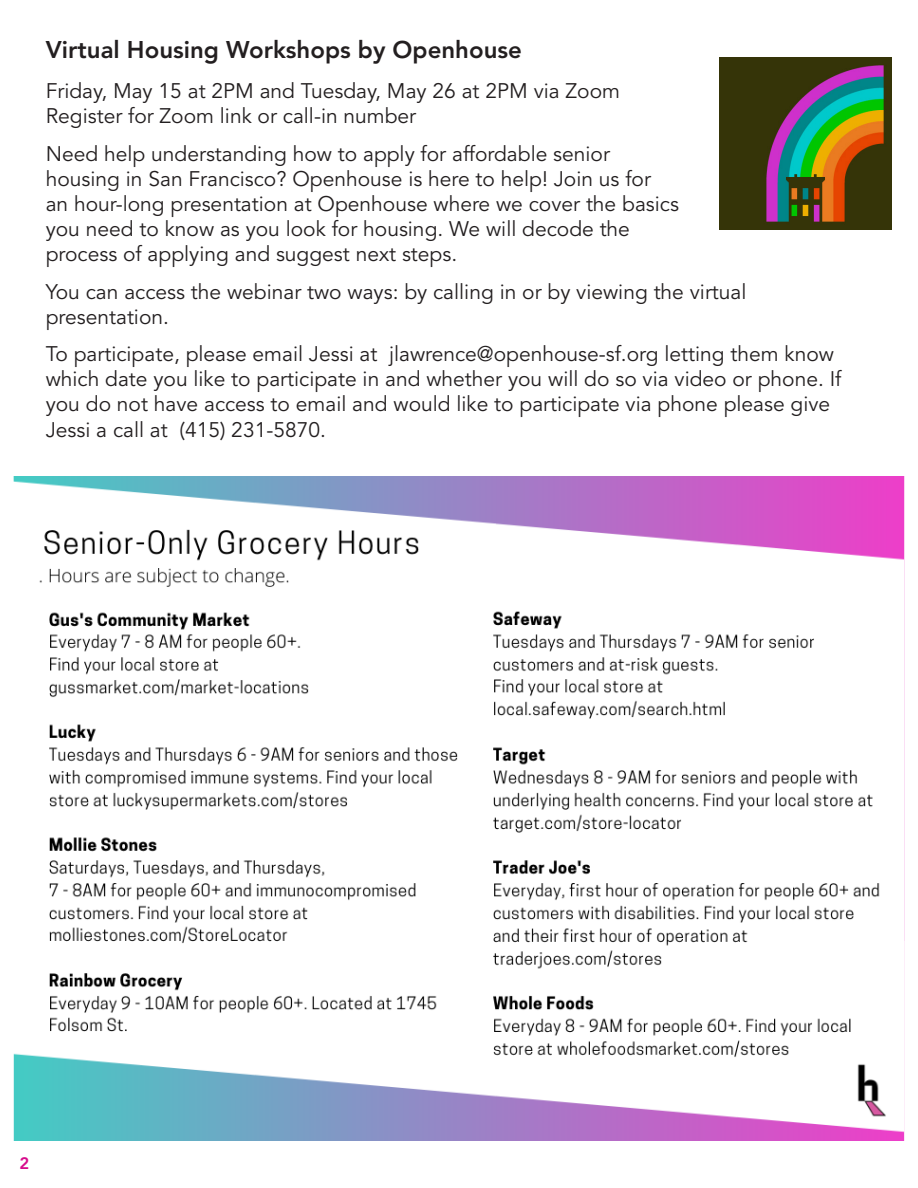
<style>
.page{position:relative;width:918px;height:1188px;background:#fff}
.page>*{position:absolute;margin:0;border:0;box-sizing:border-box;transform-origin:0 0}
.t1{font:800 24px "Avenir";color:#231f20}
.t2{font:21px/25.2px "Avenir";color:#231f20}
.t3{font:800 16.5px "Avenir";color:#d70c8c}
</style>
<div class="page">
<img style="left:719px;top:58px;width:172px;height:171px">
<img style="left:14px;top:476px;width:890px;height:665px">
<p class="t1" style="left:46px;top:35px;width:478px">Virtual Housing Workshops by Openhouse</p>
<p class="t2" style="left:46px;top:79px;width:576px">Friday, May 15 at 2PM and Tuesday, May 26 at 2PM via Zoom</p>
<p class="t2" style="left:46px;top:104px;width:372px">Register for Zoom link or call-in number</p>
<p class="t2" style="left:46px;top:141px;width:635px">Need help understanding how to apply for affordable senior housing in San Francisco? Openhouse is here to help! Join us for<br>an hour-long presentation at Openhouse where we cover the basics you need to know as you look for housing. We will decode the process of applying and suggest next steps.</p>
<p class="t2" style="left:46px;top:279px;width:702px">You can access the webinar two ways: by calling in or by viewing the virtual presentation.</p>
<p class="t2" style="left:46px;top:342px;width:797px">To participate, please email Jessi at jlawrence@openhouse-sf.org letting them know which date you like to participate in and whether you will do so via video or phone. If you do not have access to email and would like to participate via phone please give Jessi a call at (415) 231-5870.</p>
<p class="t3" style="left:19px;top:1154px;width:11px">2</p>
</div>
